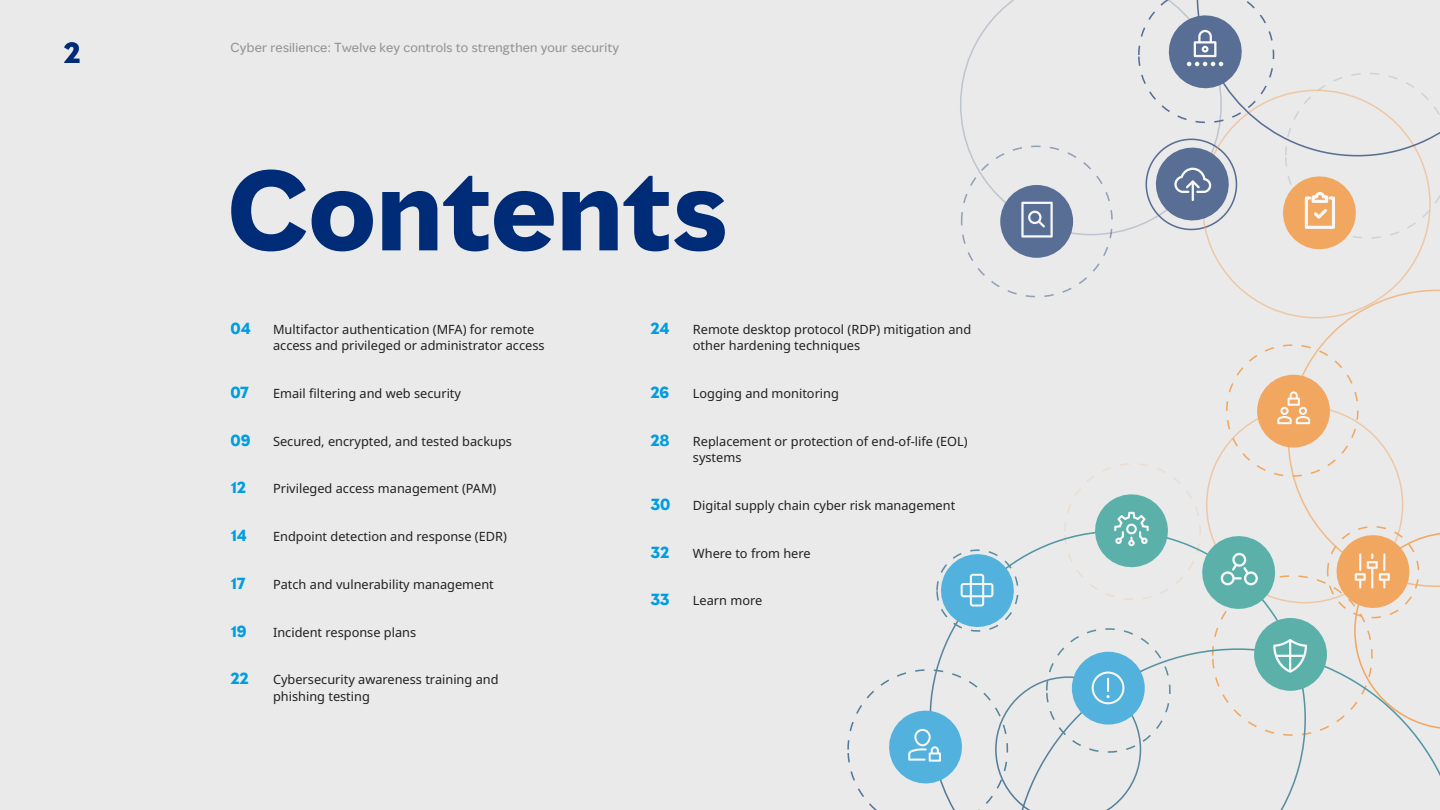
<style>
.page{position:relative;width:1440px;height:810px;background:#fff}
.page>*{position:absolute;margin:0;border:0;box-sizing:border-box;transform-origin:0 0}
.TOC_Title__70_74{font:700 105px "MMC Display";letter-spacing:.01em;color:#002c77}
.Page_Number{font:700 27px "MMC Display";color:#002c77}
.TOC_Body__8_5_11{font:700 15px "MMC Display";color:#009de0}
.TOC_Body__8_5_11-2{font:12.75px/16.5px "Noto Sans";color:#202020}
.Document_Title{font:12px "MMC Display";letter-spacing:.02em;color:#949494}
</style>
<div class="page">
<div style="left:0;top:0;width:1439px;height:810px;background:#eaeaea"></div>
<svg style="left:847px;top:0;width:592px;height:810px"></svg>
<p class="Page_Number" style="left:64px;top:35px;width:18px">2</p>
<p class="Document_Title" style="left:230px;top:39px;width:390px">Cyber resilience: Twelve key controls to strengthen your security</p>
<p class="TOC_Title__70_74" style="left:227px;top:142px;width:501px">Contents</p>
<p class="TOC_Body__8_5_11" style="left:230px;top:318px;width:22px">04</p>
<p class="TOC_Body__8_5_11-2" style="left:273px;top:321px;width:273px">Multifactor authentication (MFA) for remote access and privileged or administrator access</p>
<p class="TOC_Body__8_5_11" style="left:230px;top:382px;width:20px">07</p>
<p class="TOC_Body__8_5_11-2" style="left:273px;top:385px;width:189px">Email filtering and web security</p>
<p class="TOC_Body__8_5_11" style="left:230px;top:430px;width:22px">09</p>
<p class="TOC_Body__8_5_11-2" style="left:273px;top:433px;width:240px">Secured, encrypted, and tested backups</p>
<p class="TOC_Body__8_5_11" style="left:230px;top:478px;width:17px">12</p>
<p class="TOC_Body__8_5_11-2" style="left:273px;top:481px;width:225px">Privileged access management (PAM)</p>
<p class="TOC_Body__8_5_11" style="left:230px;top:526px;width:18px">14</p>
<p class="TOC_Body__8_5_11-2" style="left:273px;top:529px;width:235px">Endpoint detection and response (EDR)</p>
<p class="TOC_Body__8_5_11" style="left:230px;top:573px;width:17px">17</p>
<p class="TOC_Body__8_5_11-2" style="left:273px;top:576px;width:222px">Patch and vulnerability management</p>
<p class="TOC_Body__8_5_11" style="left:230px;top:621px;width:18px">19</p>
<p class="TOC_Body__8_5_11-2" style="left:273px;top:624px;width:145px">Incident response plans</p>
<p class="TOC_Body__8_5_11" style="left:230px;top:669px;width:20px">22</p>
<p class="TOC_Body__8_5_11-2" style="left:273px;top:672px;width:227px">Cybersecurity awareness training and phishing testing</p>
<p class="TOC_Body__8_5_11" style="left:650px;top:318px;width:20px">24</p>
<p class="TOC_Body__8_5_11-2" style="left:693px;top:321px;width:280px">Remote desktop protocol (RDP) mitigation and other hardening techniques</p>
<p class="TOC_Body__8_5_11" style="left:650px;top:382px;width:20px">26</p>
<p class="TOC_Body__8_5_11-2" style="left:693px;top:385px;width:147px">Logging and monitoring</p>
<p class="TOC_Body__8_5_11" style="left:650px;top:430px;width:21px">28</p>
<p class="TOC_Body__8_5_11-2" style="left:693px;top:433px;width:276px">Replacement or protection of end-of-life (EOL) systems</p>
<p class="TOC_Body__8_5_11" style="left:650px;top:494px;width:22px">30</p>
<p class="TOC_Body__8_5_11-2" style="left:693px;top:497px;width:264px">Digital supply chain cyber risk management</p>
<p class="TOC_Body__8_5_11" style="left:650px;top:542px;width:20px">32</p>
<p class="TOC_Body__8_5_11-2" style="left:693px;top:545px;width:119px">Where to from here</p>
<p class="TOC_Body__8_5_11" style="left:650px;top:590px;width:21px">33</p>
<p class="TOC_Body__8_5_11-2" style="left:693px;top:593px;width:71px">Learn more</p>
</div>
